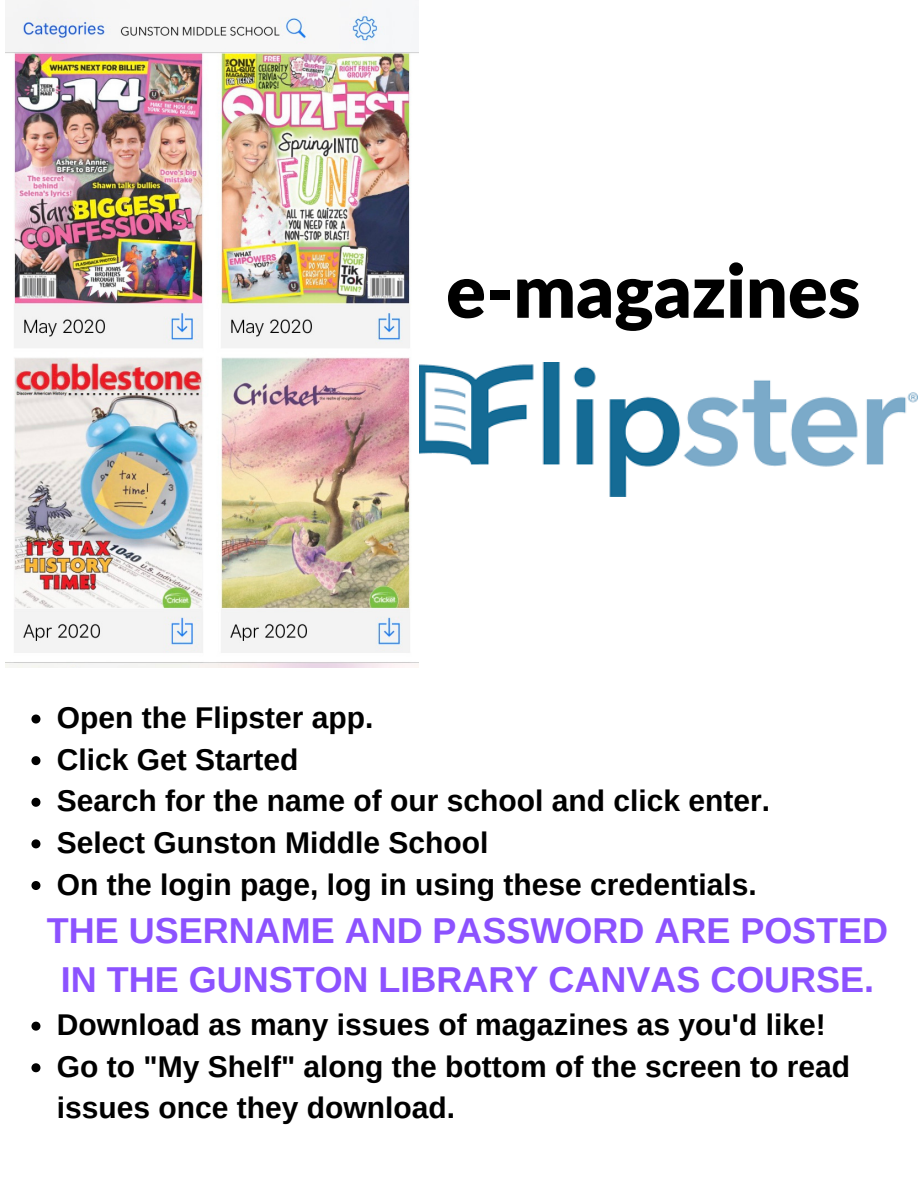
<style>
.page{position:relative;width:918px;height:1188px;background:#fff}
.page>*{position:absolute;margin:0;border:0;box-sizing:border-box;transform-origin:0 0}
.t1{font:900 73.65px "Lato";color:#000}
.t2{font:700 36px/49.5px "Arimo";color:#8c52ff;text-align:center}
.t3{font:700 30px/41.7px "Arimo";color:#000}
</style>
<div class="page">
<svg style="left:31px;top:715px;width:9px;height:9px"></svg>
<svg style="left:31px;top:756px;width:9px;height:9px"></svg>
<svg style="left:31px;top:798px;width:9px;height:9px"></svg>
<svg style="left:31px;top:839px;width:9px;height:9px"></svg>
<svg style="left:31px;top:881px;width:9px;height:9px"></svg>
<svg style="left:31px;top:1022px;width:9px;height:9px"></svg>
<svg style="left:31px;top:1063px;width:9px;height:9px"></svg>
<img style="left:419px;top:362px;width:499px;height:134px">
<img style="left:6px;top:0;width:413px;height:667px">
<h1 class="t1" style="left:446px;top:245px;width:416px">e-magazines</h1>
<p class="t3" style="left:57px;top:697px;width:715px">Open the Flipster app.<br>Click Get Started<br>Search for the name of our school and click enter.<br>Select Gunston Middle School<br>On the login page, log in using these credentials.</p>
<p class="t2" style="left:47px;top:906px;width:843px">THE USERNAME AND PASSWORD ARE POSTED<br>IN THE GUNSTON LIBRARY CANVAS COURSE.</p>
<p class="t3" style="left:57px;top:1004px;width:795px">Download as many issues of magazines as you'd like!<br>Go to "My Shelf" along the bottom of the screen to read issues once they download.</p>
</div>
